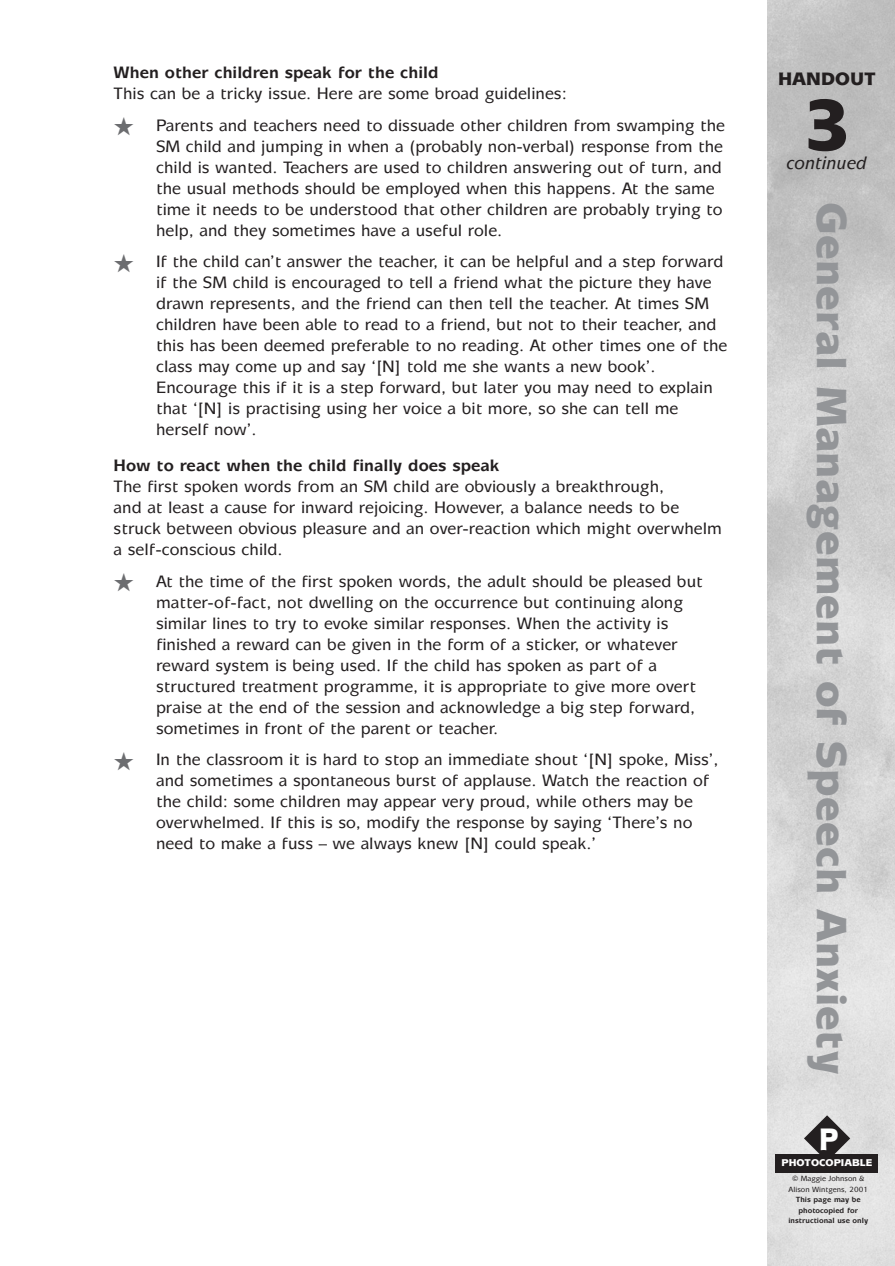
<style>
.page{position:relative;width:895px;height:1266px;background:#fff}
.page>*{position:absolute;margin:0;border:0;box-sizing:border-box;transform-origin:0 0}
.t1{font:900 72px "Mixage IT Cby BT";color:#231f20}
.t2{font:900 42px "Mixage IT Cby BT";color:#939598}
.t3{font:900 31.2px "Mixage IT Cby BT";color:#fff;scale:.85 1}
.t4{font:italic 500 18px "Mixage IT Cby BT";color:#231f20}
.t5{font:900 18px "Mixage IT Cby BT";color:#231f20}
.t6{font:500 16.5px/21px "Mixage IT Cby BT";color:#231f20}
.t7{font:700 16.5px "Mixage IT Cby BT";color:#231f20}
.t8{font:900 9.9px "Mixage IT Cby BT";color:#fff}
.t9{font:700 7.5px/10.5px "Mixage IT Cby BT";color:#231f20;text-align:center}
.t10{font:500 7.5px/10.5px "Mixage IT Cby BT";color:#231f20;text-align:center}
.s1{color:#6c6d70}
</style>
<div class="page">
<img style="left:767px;top:0;width:128px;height:1266px">
<svg style="left:804px;top:1115px;width:46px;height:39px;background:#767474"></svg>
<div style="left:775px;top:1154px;width:103px;height:19px;background:#231f20"></div>
<p class="t7" style="left:114px;top:67px;width:326px">When other children speak for the child</p>
<p class="t6" style="left:114px;top:85px;width:455px">This can be a tricky issue. Here are some broad guidelines:</p>
<p class="t6" style="left:156px;top:117px;width:570px;text-indent:-42px"><span class="s1">★</span> Parents and teachers need to dissuade other children from swamping the SM child and jumping in when a (probably non-verbal) response from the child is wanted. Teachers are used to children answering out of turn, and the usual methods should be employed when this happens. At the same time it needs to be understood that other children are probably trying to help, and they sometimes have a useful role.</p>
<p class="t6" style="left:156px;top:253px;width:573px;text-indent:-42px"><span class="s1">★</span> If the child can’t answer the teacher, it can be helpful and a step forward if the SM child is encouraged to tell a friend what the picture they have drawn represents, and the friend can then tell the teacher. At times SM children have been able to read to a friend, but not to their teacher, and this has been deemed preferable to no reading. At other times one of the class may come up and say ‘[N] told me she wants a new book’.<br>Encourage this if it is a step forward, but later you may need to explain that ‘[N] is practising using her voice a bit more, so she can tell me herself now’.</p>
<p class="t7" style="left:114px;top:460px;width:387px">How to react when the child finally does speak</p>
<p class="t6" style="left:114px;top:478px;width:610px">The first spoken words from an SM child are obviously a breakthrough,<br>and at least a cause for inward rejoicing. However, a balance needs to be struck between obvious pleasure and an over-reaction which might overwhelm a self-conscious child.</p>
<p class="t6" style="left:156px;top:573px;width:548px;text-indent:-42px"><span class="s1">★</span> At the time of the first spoken words, the adult should be pleased but matter-of-fact, not dwelling on the occurrence but continuing along similar lines to try to evoke similar responses. When the activity is finished a reward can be given in the form of a sticker, or whatever reward system is being used. If the child has spoken as part of a structured treatment programme, it is appropriate to give more overt praise at the end of the session and acknowledge a big step forward, sometimes in front of the parent or teacher.</p>
<p class="t6" style="left:156px;top:751px;width:564px;text-indent:-42px"><span class="s1">★</span> In the classroom it is hard to stop an immediate shout ‘[N] spoke, Miss’, and sometimes a spontaneous burst of applause. Watch the reaction of the child: some children may appear very proud, while others may be overwhelmed. If this is so, modify the response by saying ‘There’s no need to make a fuss – we always knew [N] could speak.’</p>
<p class="t5" style="left:778px;top:72px;width:99px">HANDOUT</p>
<h1 class="t1" style="left:803px;top:100px;width:49px">3</h1>
<p class="t4" style="left:786px;top:157px;width:82px">continued</p>
<h2 class="t2" style="left:846px;top:202px;width:875px;rotate:90deg">General Management of Speech Anxiety</h2>
<h3 class="t3" style="left:819px;top:1128px;width:24px">P</h3>
<p class="t8" style="left:781px;top:1159px;width:92px">PHOTOCOPIABLE</p>
<p class="t10" style="left:788px;top:1174px;width:81px">© Maggie Johnson &amp;<br>Alison Wintgens, 2001</p>
<p class="t9" style="left:788px;top:1195px;width:81px">This page may be photocopied for instructional use only</p>
</div>
